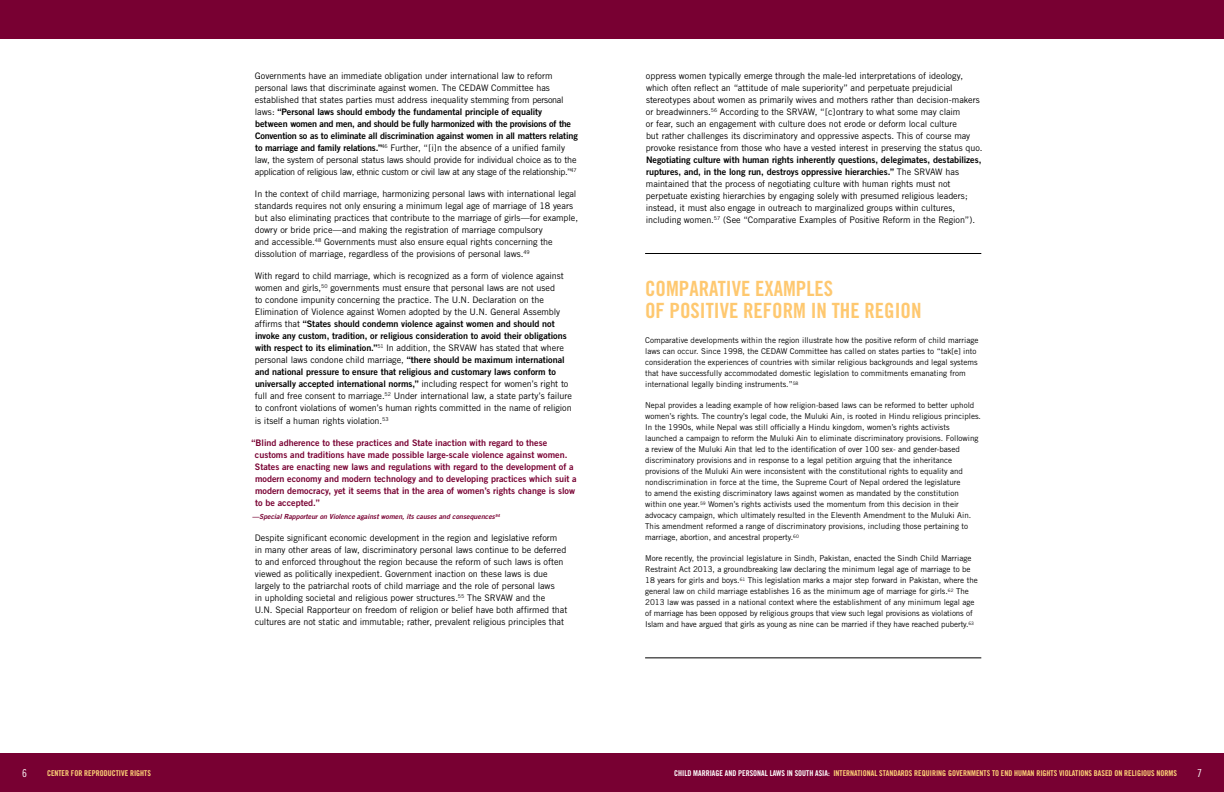
<style>
.page{position:relative;width:1224px;height:792px;background:#fff}
.page>*{position:absolute;margin:0;border:0;box-sizing:border-box;transform-origin:0 0}
.t1{font:21px/21.6px "Trade Gothic Bold Cond Twenty";color:#fec870}
.t2{font:11px "Trade Gothic Cond Eighteen";color:#fff}
.t3{font:9px/12px "Trade Gothic";letter-spacing:-.005em;color:#000}
.t4{font:9px/12px "Trade Gothic Bold Two";letter-spacing:-.005em;color:#000}
.t5{font:9px/12px "Trade Gothic Bold Two";color:#780032}
.t6{font:9px/12px "Trade Gothic";letter-spacing:-.025em;color:#000}
.t7{font:8px/11px "Trade Gothic";color:#000}
.t8{font:8px "Trade Gothic Bold Cond Twenty";color:#ffd478}
.t9{font:italic 7px "Trade Gothic Bold Two";color:#780032}
.s1{font-family:"Trade Gothic"}
.s2{font-family:"Trade Gothic Bold Two"}
.s3{color:#fff}
</style>
<div class="page">
<div style="left:0;top:753px;width:1224px;height:39px;background:#780032"></div>
<div style="left:0;top:0;width:1224px;height:39px;background:#780032"></div>
<hr style="left:645px;top:657px;width:336px;height:1px;background:#000">
<hr style="left:645px;top:253px;width:336px;height:1px;background:#000">
<p class="t3" style="left:255px;top:70px;width:310px">Governments have an immediate obligation under international law to reform personal laws that discriminate against women. The CEDAW Committee has established that states parties must address inequality stemming from personal</p>
<p class="t4" style="left:255px;top:106px;width:324px"><span class="s1">laws:</span> “Personal laws should embody the fundamental principle of equality<br>between women and men, and should be fully harmonized with the provisions of the<br>Convention so as to eliminate all discrimination against women in all matters relating</p>
<p class="t6" style="left:255px;top:142px;width:323px"><span class="s2">to marriage and family relations.”</span><sup>46</sup> Further, “[i]n the absence of a unified family law, the system of personal status laws should provide for individual choice as to the application of religious law, ethnic custom or civil law at any stage of the relationship.”<sup>47</sup></p>
<p class="t3" style="left:255px;top:188px;width:325px">In the context of child marriage, harmonizing personal laws with international legal standards requires not only ensuring a minimum legal age of marriage of 18 years but also eliminating practices that contribute to the marriage of girls—for example, dowry or bride price—and making the registration of marriage compulsory<br>and accessible.<sup>48</sup> Governments must also ensure equal rights concerning the dissolution of marriage, regardless of the provisions of personal laws.<sup>49</sup></p>
<p class="t3" style="left:255px;top:270px;width:311px">With regard to child marriage, which is recognized as a form of violence against women and girls,<sup>50</sup> governments must ensure that personal laws are not used to condone impunity concerning the practice. The U.N. Declaration on the Elimination of Violence against Women adopted by the U.N. General Assembly</p>
<p class="t4" style="left:255px;top:318px;width:313px"><span class="s1">affirms that</span> “States should condemn violence against women and should not invoke any custom, tradition, or religious consideration to avoid their obligations</p>
<p class="t3" style="left:255px;top:342px;width:310px"><span class="s2">with respect to its elimination.”</span><sup>51</sup> In addition, the SRVAW has stated that where</p>
<p class="t4" style="left:255px;top:354px;width:315px"><span class="s1">personal laws condone child marriage,</span> “there should be maximum international and national pressure to ensure that religious and customary laws conform to universally accepted international norms,” <span class="s1">including respect for women’s right to</span></p>
<p class="t3" style="left:255px;top:390px;width:318px">full and free consent to marriage.<sup>52</sup> Under international law, a state party’s failure to confront violations of women’s human rights committed in the name of religion</p>
<p class="t3" style="left:255px;top:415px;width:135px">is itself a human rights violation.<sup>53</sup></p>
<p class="t5" style="left:255px;top:437px;width:323px;text-indent:-3px">“Blind adherence to these practices and State inaction with regard to these customs and traditions have made possible large-scale violence against women.<br>States are enacting new laws and regulations with regard to the development of a modern economy and modern technology and to developing practices which suit a modern democracy, yet it seems that in the area of women’s rights change is slow to be accepted.”</p>
<p class="t9" style="left:252px;top:512px;width:249px">—Special Rapporteur on Violence against women, its causes and consequences<sup>54</sup></p>
<p class="t3" style="left:255px;top:532px;width:314px">Despite significant economic development in the region and legislative reform<br>in many other areas of law, discriminatory personal laws continue to be deferred to and enforced throughout the region because the reform of such laws is often viewed as politically inexpedient. Government inaction on these laws is due largely to the patriarchal roots of child marriage and the role of personal laws<br>in upholding societal and religious power structures.<sup>55</sup> The SRVAW and the<br>U.N. Special Rapporteur on freedom of religion or belief have both affirmed that cultures are not static and immutable; rather, prevalent religious principles that</p>
<p class="t3" style="left:646px;top:70px;width:338px">oppress women typically emerge through the male-led interpretations of ideology, which often reflect an “attitude of male superiority” and perpetuate prejudicial stereotypes about women as primarily wives and mothers rather than decision-makers or breadwinners.<sup>56</sup> According to the SRVAW, “[c]ontrary to what some may claim<br>or fear, such an engagement with culture does not erode or deform local culture<br>but rather challenges its discriminatory and oppressive aspects. This of course may provoke resistance from those who have a vested interest in preserving the status quo.</p>
<p class="t4" style="left:646px;top:154px;width:337px">Negotiating culture with human rights inherently questions, delegimates, destabilizes, ruptures, and, in the long run, destroys oppressive hierarchies.” <span class="s1">The SRVAW has</span></p>
<p class="t3" style="left:646px;top:178px;width:331px">maintained that the process of negotiating culture with human rights must not perpetuate existing hierarchies by engaging solely with presumed religious leaders; instead, it must also engage in outreach to marginalized groups within cultures, including women.<sup>57</sup> (See “Comparative Examples of Positive Reform in the Region”).</p>
<h1 class="t1" style="left:645px;top:278px;width:278px">COMPARATIVE EXAMPLES<br>OF POSITIVE REFORM IN THE REGION</h1>
<p class="t7" style="left:645px;top:335px;width:335px">Comparative developments within the region illustrate how the positive reform of child marriage laws can occur. Since 1998, the CEDAW Committee has called on states parties to “tak[e] into consideration the experiences of countries with similar religious backgrounds and legal systems that have successfully accommodated domestic legislation to commitments emanating from international legally binding instruments.”<sup>58</sup></p>
<p class="t7" style="left:645px;top:400px;width:337px">Nepal provides a leading example of how religion-based laws can be reformed to better uphold women’s rights. The country’s legal code, the Muluki Ain, is rooted in Hindu religious principles.<br>In the 1990s, while Nepal was still officially a Hindu kingdom, women’s rights activists launched a campaign to reform the Muluki Ain to eliminate discriminatory provisions. Following a review of the Muluki Ain that led to the identification of over 100 sex- and gender-based discriminatory provisions and in response to a legal petition arguing that the inheritance provisions of the Muluki Ain were inconsistent with the constitutional rights to equality and nondiscrimination in force at the time, the Supreme Court of Nepal ordered the legislature<br>to amend the existing discriminatory laws against women as mandated by the constitution within one year.<sup>59</sup> Women’s rights activists used the momentum from this decision in their advocacy campaign, which ultimately resulted in the Eleventh Amendment to the Muluki Ain.<br>This amendment reformed a range of discriminatory provisions, including those pertaining to marriage, abortion, and ancestral property.<sup>60</sup></p>
<p class="t7" style="left:645px;top:553px;width:334px">More recently, the provincial legislature in Sindh, Pakistan, enacted the Sindh Child Marriage Restraint Act 2013, a groundbreaking law declaring the minimum legal age of marriage to be 18 years for girls and boys.<sup>61</sup> This legislation marks a major step forward in Pakistan, where the general law on child marriage establishes 16 as the minimum age of marriage for girls.<sup>62</sup> The 2013 law was passed in a national context where the establishment of any minimum legal age of marriage has been opposed by religious groups that view such legal provisions as violations of Islam and have argued that girls as young as nine can be married if they have reached puberty.<sup>63</sup></p>
<p class="t2" style="left:22px;top:766px;width:6px">6</p>
<p class="t8" style="left:47px;top:768px;width:105px">CENTER FOR REPRODUCTIVE RIGHTS</p>
<p class="t8" style="left:674px;top:768px;width:504px"><span class="s3">CHILD MARRIAGE AND PERSONAL LAWS IN SOUTH ASIA:</span> INTERNATIONAL STANDARDS REQUIRING GOVERNMENTS TO END HUMAN RIGHTS VIOLATIONS BASED ON RELIGIOUS NORMS</p>
<p class="t2" style="left:1197px;top:766px;width:6px">7</p>
</div>
